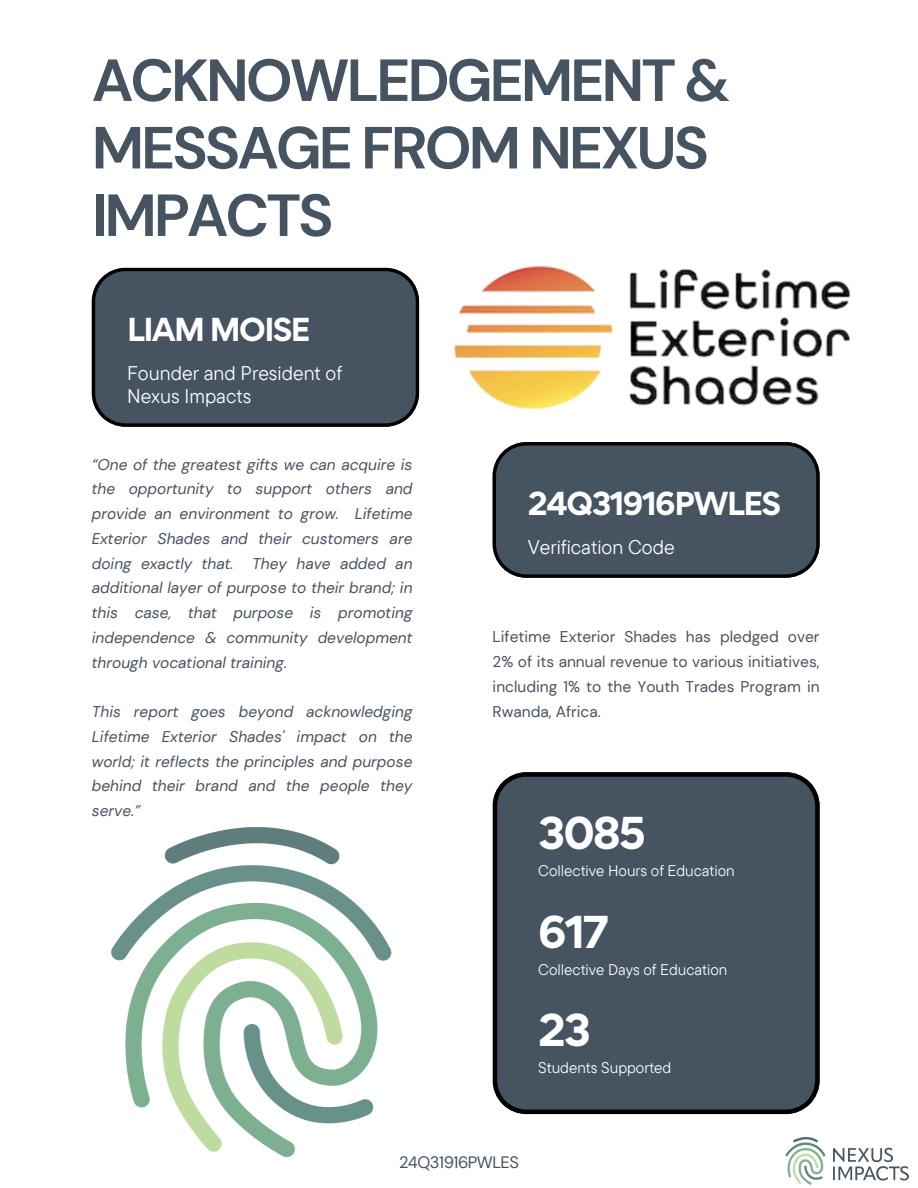
<style>
.page{position:relative;width:918px;height:1188px;background:#fff}
.page>*{position:absolute;margin:0;border:0;box-sizing:border-box;transform-origin:0 0}
.t1{font:700 59.25px/67.5px "DM Sans";letter-spacing:-.05em;color:#465360}
.t2{font:700 41.1px "Gordita";letter-spacing:-.05em;color:#fff}
.t3{font:700 29.7px "Gordita";letter-spacing:-.05em;color:#fff}
.t4{font:19.8px/23.2px "TT Commons Pro";color:#fff}
.t5{font:16.5px "DM Sans";letter-spacing:-.03em;color:#465360}
.t6{font:italic 15.45px/24.8px "DM Sans";color:#465360;text-align:justify}
.t7{font:15.45px/24.8px "DM Sans";color:#465360;text-align:justify}
.t8{font:15.45px "TT Commons Pro";color:#fff}
</style>
<div class="page">
<img style="left:111px;top:827px;width:281px;height:331px">
<svg style="left:92px;top:268px;width:327px;height:158px;background:#45515d"></svg>
<img style="left:454px;top:266px;width:397px;height:144px">
<div style="left:493px;top:772px;width:326px;height:342px;background:#465360"></div>
<img style="left:785px;top:1136px;width:124px;height:49px">
<svg style="left:493px;top:442px;width:327px;height:136px;background:#45515d"></svg>
<p class="t1" style="left:92px;top:47px;width:640px">ACKNOWLEDGEMENT &amp;<br>MESSAGE FROM NEXUS<br>IMPACTS</p>
<h1 class="t3" style="left:127px;top:309px;width:185px">LIAM MOISE</h1>
<p class="t4" style="left:127px;top:361px;width:217px">Founder and President of<br>Nexus Impacts</p>
<p class="t6" style="left:92px;top:452px;width:322px">“One of the greatest gifts we can acquire is the opportunity to support others and provide an environment to grow. Lifetime Exterior Shades and their customers are doing exactly that. They have added an additional layer of purpose to their brand; in this case, that purpose is promoting independence &amp; community development through vocational training.</p>
<p class="t6" style="left:92px;top:699px;width:322px">This report goes beyond acknowledging Lifetime Exterior Shades' impact on the world; it reflects the principles and purpose behind their brand and the people they serve.”</p>
<p class="t3" style="left:528px;top:484px;width:255px">24Q31916PWLES</p>
<h2 class="t4" style="left:528px;top:535px;width:148px">Verification Code</h2>
<p class="t7" style="left:493px;top:625px;width:328px">Lifetime Exterior Shades has pledged over 2% of its annual revenue to various initiatives, including 1% to the Youth Trades Program in Rwanda, Africa.</p>
<h5 class="t2" style="left:538px;top:806px;width:109px">3085</h5>
<p class="t8" style="left:538px;top:861px;width:198px">Collective Hours of Education</p>
<h4 class="t2" style="left:538px;top:904px;width:72px">617</h4>
<p class="t8" style="left:538px;top:959px;width:191px">Collective Days of Education</p>
<h5 class="t2" style="left:538px;top:1002px;width:54px">23</h5>
<p class="t8" style="left:538px;top:1058px;width:135px">Students Supported</p>
<h6 class="t5" style="left:399px;top:1152px;width:121px">24Q31916PWLES</h6>
</div>
